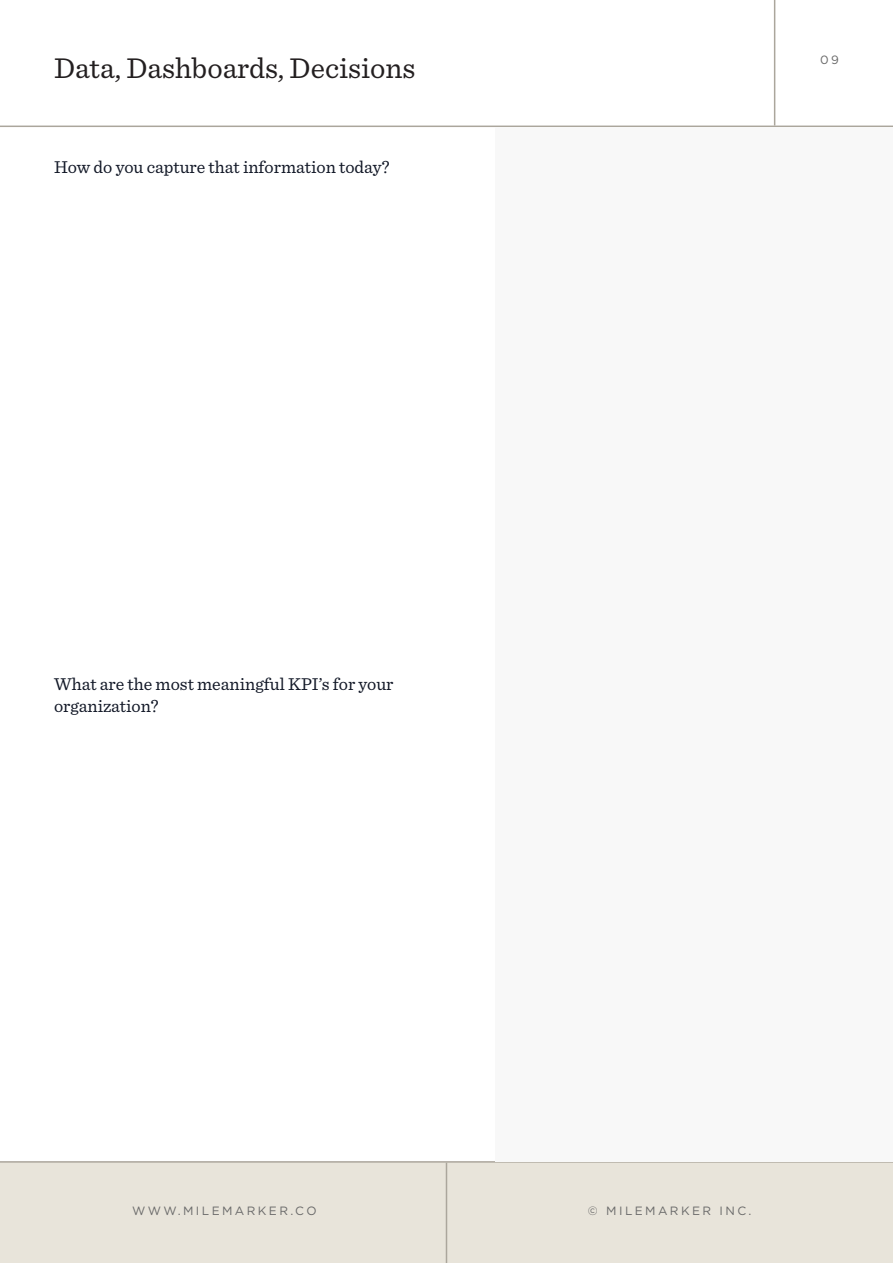
<style>
.page{position:relative;width:893px;height:1263px;background:#fff}
.page>*{position:absolute;margin:0;border:0;box-sizing:border-box;transform-origin:0 0}
.Page_Title{font:30px "Sentinel";color:#231f20}
.t1{font:18px/21.6px "Sentinel";color:#121827}
.t2{font:12px "Gotham";letter-spacing:.2em;color:#696969}
</style>
<div class="page">
<div style="left:0;top:1162px;width:893px;height:101px;background:#e8e4da"></div>
<hr style="left:0;top:126px;width:893px;height:1px;background:#aba69c">
<hr style="left:0;top:1161px;width:893px;height:2px;background:#aba69c">
<hr style="left:774px;top:0;width:1px;height:126px;background:#aba69c">
<hr style="left:446px;top:1163px;width:1px;height:100px;background:#aba69c">
<div style="left:495px;top:127px;width:398px;height:1034px;background:#f8f8f8"></div>
<p class="Page_Title" style="left:54px;top:45px;width:363px">Data, Dashboards, Decisions</p>
<p class="t1" style="left:54px;top:155px;width:337px">How do you capture that information today?</p>
<p class="t2" style="left:820px;top:52px;width:20px">09</p>
<p class="t1" style="left:54px;top:672px;width:341px">What are the most meaningful KPI’s for your organization?</p>
<p class="t2" style="left:132px;top:1203px;width:186px">WWW.MILEMARKER.CO</p>
<p class="t2" style="left:588px;top:1203px;width:165px">© MILEMARKER INC.</p>
</div>
